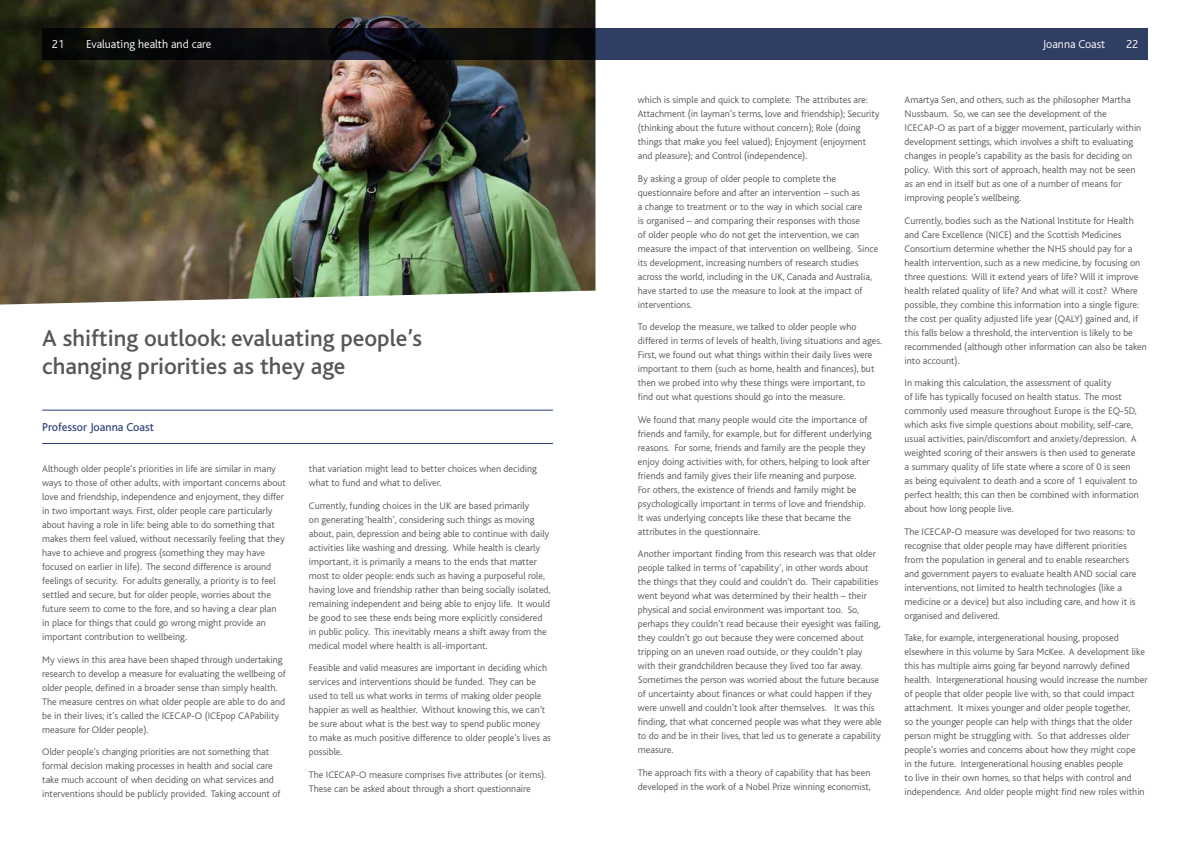
<style>
.page{position:relative;width:1191px;height:842px;background:#fff}
.page>*{position:absolute;margin:0;border:0;box-sizing:border-box;transform-origin:0 0}
.t1{font:500 24px/28px "Bliss";color:#575756}
.t2{font:300 12px "Bliss";color:#fff}
.t3{font:12px "Bliss";color:#243b74}
.t4{font:300 10px/14px "Bliss";color:#575756}
</style>
<div class="page">
<hr style="left:42px;top:410px;width:511px;height:1px;background:#243b74">
<hr style="left:42px;top:443px;width:511px;height:1px;background:#243b74">
<img style="left:0;top:0;width:595px;height:305px">
<svg style="left:42px;top:28px;width:1106px;height:32px;background:#1d2438"></svg>
<p class="t2" style="left:52px;top:38px;width:14px">21</p>
<p class="t2" style="left:86px;top:38px;width:127px">Evaluating health and care</p>
<p class="t2" style="left:1043px;top:38px;width:64px">Joanna Coast</p>
<p class="t2" style="left:1126px;top:38px;width:14px">22</p>
<h1 class="t1" style="left:42px;top:324px;width:381px">A shifting outlook: evaluating people’s changing priorities as they age</h1>
<p class="t3" style="left:42px;top:421px;width:113px">Professor Joanna Coast</p>
<p class="t4" style="left:42px;top:462px;width:245px">Although older people’s priorities in life are similar in many ways to those of other adults, with important concerns about love and friendship, independence and enjoyment, they differ in two important ways. First, older people care particularly about having a role in life: being able to do something that makes them feel valued, without necessarily feeling that they have to achieve and progress (something they may have focused on earlier in life). The second difference is around feelings of security. For adults generally, a priority is to feel settled and secure, but for older people, worries about the future seem to come to the fore, and so having a clear plan in place for things that could go wrong might provide an important contribution to wellbeing.</p>
<p class="t4" style="left:42px;top:652px;width:245px">My views in this area have been shaped through undertaking research to develop a measure for evaluating the wellbeing of older people, defined in a broader sense than simply health.<br>The measure centres on what older people are able to do and be in their lives; it’s called the ICECAP-O (ICEpop CAPability measure for Older people).</p>
<p class="t4" style="left:42px;top:745px;width:240px">Older people’s changing priorities are not something that formal decision making processes in health and social care take much account of when deciding on what services and interventions should be publicly provided. Taking account of</p>
<p class="t4" style="left:309px;top:462px;width:229px">that variation might lead to better choices when deciding what to fund and what to deliver.</p>
<p class="t4" style="left:309px;top:498px;width:243px">Currently, funding choices in the UK are based primarily<br>on generating ‘health’, considering such things as moving about, pain, depression and being able to continue with daily activities like washing and dressing. While health is clearly important, it is primarily a means to the ends that matter most to older people: ends such as having a purposeful role, having love and friendship rather than being socially isolated, remaining independent and being able to enjoy life. It would be good to see these ends being more explicitly considered in public policy. This inevitably means a shift away from the medical model where health is all-important.</p>
<p class="t4" style="left:309px;top:661px;width:243px">Feasible and valid measures are important in deciding which services and interventions should be funded. They can be used to tell us what works in terms of making older people happier as well as healthier. Without knowing this, we can’t be sure about what is the best way to spend public money to make as much positive difference to older people’s lives as possible.</p>
<p class="t4" style="left:309px;top:767px;width:239px">The ICECAP-O measure comprises five attributes (or items).<br>These can be asked about through a short questionnaire</p>
<p class="t4" style="left:638px;top:93px;width:243px">which is simple and quick to complete. The attributes are:<br>Attachment (in layman’s terms, love and friendship); Security (thinking about the future without concern); Role (doing things that make you feel valued); Enjoyment (enjoyment and pleasure); and Control (independence).</p>
<p class="t4" style="left:638px;top:171px;width:242px">By asking a group of older people to complete the questionnaire before and after an intervention – such as<br>a change to treatment or to the way in which social care<br>is organised – and comparing their responses with those<br>of older people who do not get the intervention, we can measure the impact of that intervention on wellbeing. Since its development, increasing numbers of research studies across the world, including in the UK, Canada and Australia, have started to use the measure to look at the impact of interventions.</p>
<p class="t4" style="left:638px;top:320px;width:246px">To develop the measure, we talked to older people who differed in terms of levels of health, living situations and ages.<br>First, we found out what things within their daily lives were important to them (such as home, health and finances), but then we probed into why these things were important, to find out what questions should go into the measure.</p>
<p class="t4" style="left:638px;top:412px;width:235px">We found that many people would cite the importance of friends and family, for example, but for different underlying reasons. For some, friends and family are the people they enjoy doing activities with, for others, helping to look after friends and family gives their life meaning and purpose.<br>For others, the existence of friends and family might be psychologically important in terms of love and friendship.<br>It was underlying concepts like these that became the attributes in the questionnaire.</p>
<p class="t4" style="left:638px;top:547px;width:245px">Another important finding from this research was that older people talked in terms of ‘capability’, in other words about the things that they could and couldn’t do. Their capabilities went beyond what was determined by their health – their physical and social environment was important too. So, perhaps they couldn’t read because their eyesight was failing, they couldn’t go out because they were concerned about tripping on an uneven road outside, or they couldn’t play with their grandchildren because they lived too far away.<br>Sometimes the person was worried about the future because of uncertainty about finances or what could happen if they were unwell and couldn’t look after themselves. It was this finding, that what concerned people was what they were able to do and be in their lives, that led us to generate a capability measure.</p>
<p class="t4" style="left:638px;top:765px;width:234px">The approach fits with a theory of capability that has been developed in the work of a Nobel Prize winning economist,</p>
<p class="t4" style="left:904px;top:93px;width:238px">Amartya Sen, and others, such as the philosopher Martha Nussbaum. So, we can see the development of the ICECAP-O as part of a bigger movement, particularly within development settings, which involves a shift to evaluating changes in people’s capability as the basis for deciding on policy. With this sort of approach, health may not be seen as an end in itself but as one of a number of means for improving people’s wellbeing.</p>
<p class="t4" style="left:904px;top:213px;width:244px">Currently, bodies such as the National Institute for Health and Care Excellence (NICE) and the Scottish Medicines Consortium determine whether the NHS should pay for a health intervention, such as a new medicine, by focusing on three questions: Will it extend years of life? Will it improve health related quality of life? And what will it cost? Where possible, they combine this information into a single figure: the cost per quality adjusted life year (QALY) gained and, if this falls below a threshold, the intervention is likely to be recommended (although other information can also be taken into account).</p>
<p class="t4" style="left:904px;top:376px;width:236px">In making this calculation, the assessment of quality<br>of life has typically focused on health status. The most commonly used measure throughout Europe is the EQ-5D, which asks five simple questions about mobility, self-care, usual activities, pain/discomfort and anxiety/depression. A weighted scoring of their answers is then used to generate a summary quality of life state where a score of 0 is seen as being equivalent to death and a score of 1 equivalent to perfect health; this can then be combined with information about how long people live.</p>
<p class="t4" style="left:904px;top:524px;width:233px">The ICECAP-O measure was developed for two reasons: to recognise that older people may have different priorities from the population in general and to enable researchers and government payers to evaluate health AND social care interventions, not limited to health technologies (like a medicine or a device) but also including care, and how it is organised and delivered.</p>
<p class="t4" style="left:904px;top:631px;width:244px">Take, for example, intergenerational housing, proposed elsewhere in this volume by Sara McKee. A development like this has multiple aims going far beyond narrowly defined health. Intergenerational housing would increase the number of people that older people live with, so that could impact attachment. It mixes younger and older people together,<br>so the younger people can help with things that the older person might be struggling with. So that addresses older people’s worries and concerns about how they might cope<br>in the future. Intergenerational housing enables people<br>to live in their own homes, so that helps with control and independence. And older people might find new roles within</p>
</div>
